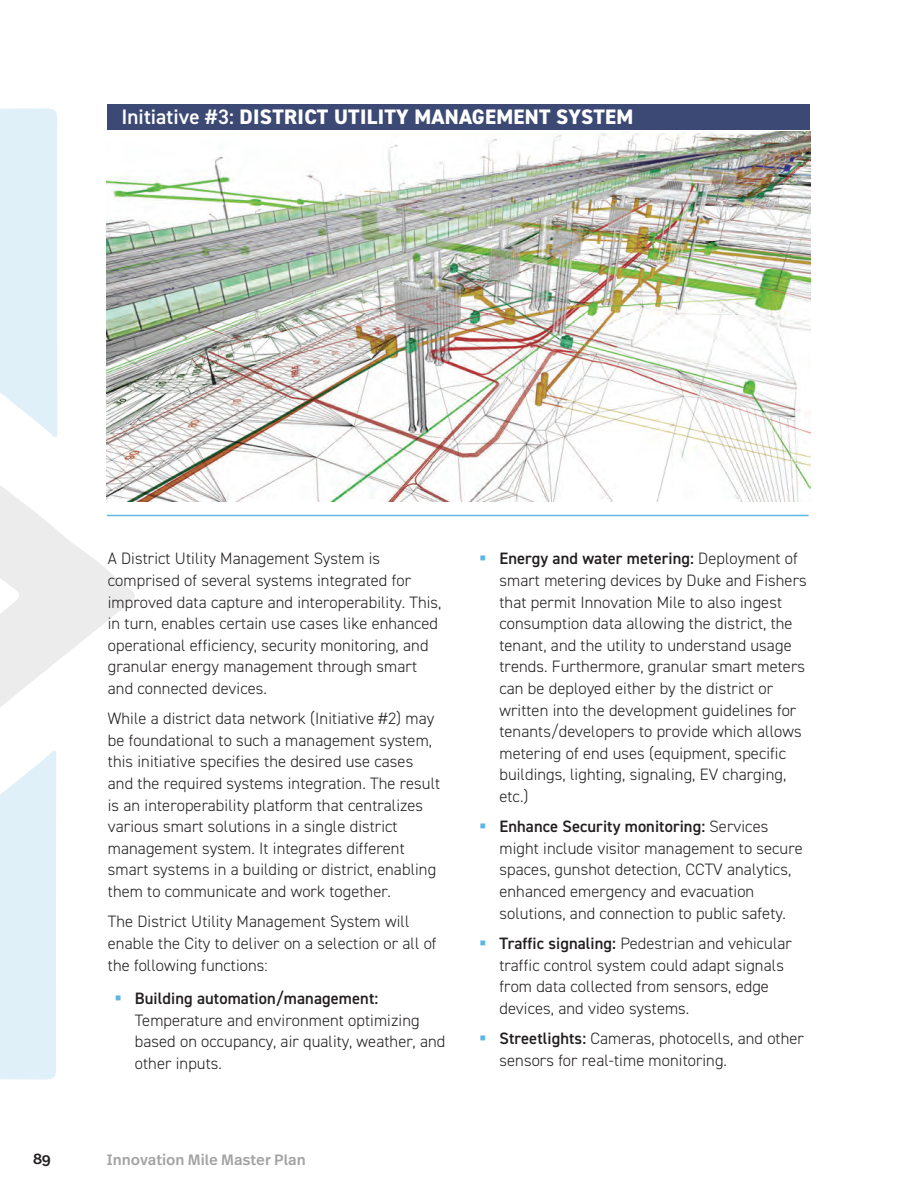
<style>
.page{position:relative;width:918px;height:1188px;background:#fff}
.page>*{position:absolute;margin:0;border:0;box-sizing:border-box;transform-origin:0 0}
.Initiatives_Right{font:800 21px "DIN2014";letter-spacing:.015em;color:#fff}
.t1{font:300 16.5px/21.6px "DIN2014";letter-spacing:.005em;color:#231f20}
.t2{font:500 15px "Real Text Pro";color:#a2a3a3}
.t3{font:500 15px "Real Text Pro";color:#231f20}
.s1{font-weight:600}
</style>
<div class="page">
<svg style="left:0;top:418px;width:139px;height:289px"></svg>
<svg style="left:0;top:750px;width:56px;height:330px;background:#e1f1f9"></svg>
<svg style="left:0;top:108px;width:57px;height:330px;background:#e1f1f9"></svg>
<div style="left:108px;top:104px;width:702px;height:26px;background:#3c4975"></div>
<img style="left:107px;top:131px;width:703px;height:371px">
<hr style="left:107px;top:515px;width:702px;height:1px;background:#60b5e3">
<h2 class="Initiatives_Right" style="left:121px;top:103px;width:514px"><span class="s1">Initiative #3:</span> DISTRICT UTILITY MANAGEMENT SYSTEM</h2>
<p class="t1" style="left:108px;top:548px;width:335px">A District Utility Management System is comprised of several systems integrated for improved data capture and interoperability. This, in turn, enables certain use cases like enhanced operational efficiency, security monitoring, and granular energy management through smart and connected devices.</p>
<p class="t1" style="left:108px;top:708px;width:334px">While a district data network (Initiative #2) may be foundational to such a management system, this initiative specifies the desired use cases and the required systems integration. The result is an interoperability platform that centralizes various smart solutions in a single district management system. It integrates different smart systems in a building or district, enabling them to communicate and work together.</p>
<p class="t1" style="left:108px;top:911px;width:330px">The District Utility Management System will enable the City to deliver on a selection or all of the following functions:</p>
<p class="t1" style="left:135px;top:988px;width:312px"><span class="s1">Building automation/management:<br></span>Temperature and environment optimizing based on occupancy, air quality, weather, and other inputs.</p>
<p class="t3" style="left:33px;top:1148px;width:19px">89</p>
<p class="t2" style="left:107px;top:1150px;width:200px">Innovation Mile Master Plan</p>
<p class="t1" style="left:499px;top:548px;width:309px"><span class="s1">Energy and water metering:</span> Deployment of smart metering devices by Duke and Fishers that permit Innovation Mile to also ingest consumption data allowing the district, the tenant, and the utility to understand usage trends. Furthermore, granular smart meters can be deployed either by the district or written into the development guidelines for tenants/developers to provide which allows metering of end uses (equipment, specific buildings, lighting, signaling, EV charging, etc.)</p>
<p class="t1" style="left:499px;top:816px;width:305px"><span class="s1">Enhance Security monitoring:</span> Services might include visitor management to secure spaces, gunshot detection, CCTV analytics, enhanced emergency and evacuation solutions, and connection to public safety.</p>
<p class="t1" style="left:499px;top:933px;width:294px"><span class="s1">Traffic signaling:</span> Pedestrian and vehicular traffic control system could adapt signals from data collected from sensors, edge devices, and video systems.</p>
<p class="t1" style="left:499px;top:1028px;width:306px"><span class="s1">Streetlights:</span> Cameras, photocells, and other sensors for real-time monitoring.</p>
</div>
